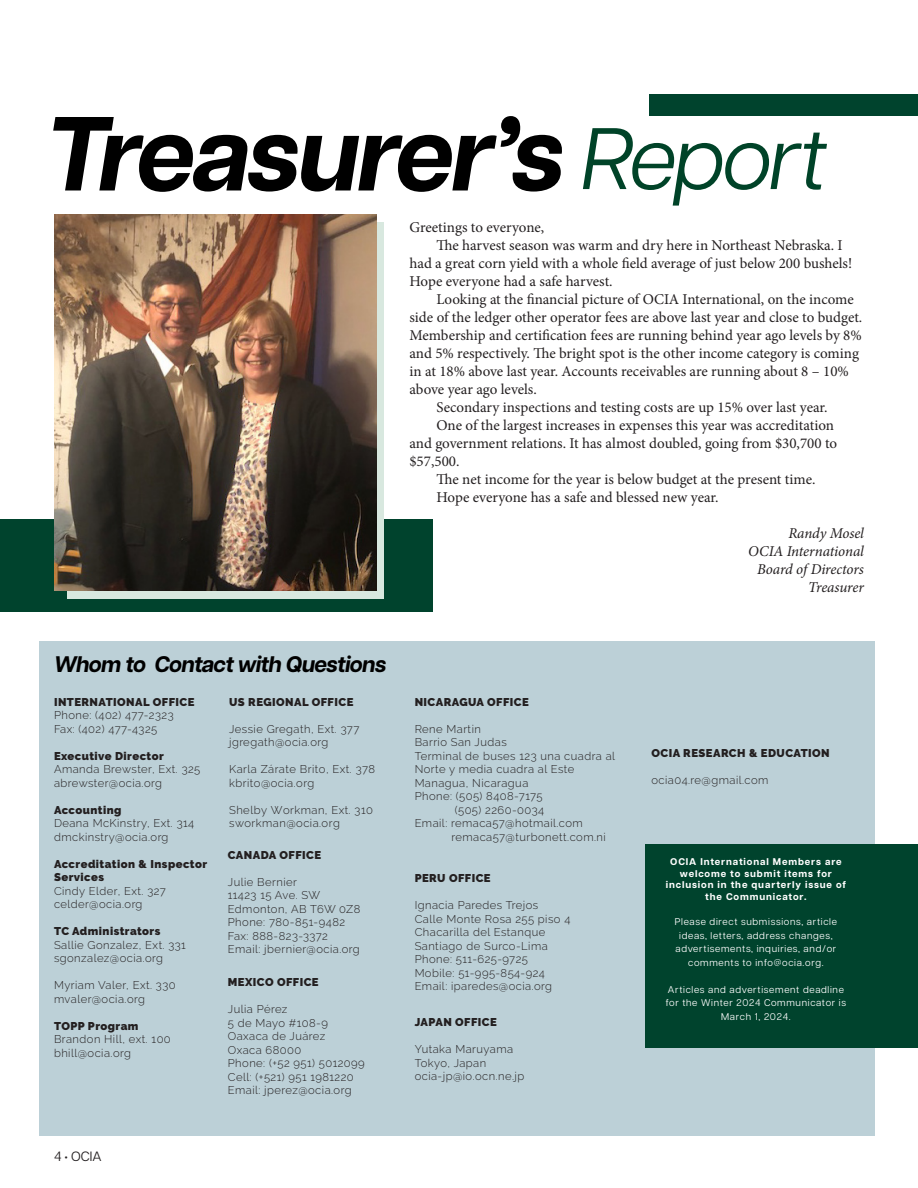
<style>
.page{position:relative;width:918px;height:1188px;background:#fff}
.page>*{position:absolute;margin:0;border:0;box-sizing:border-box;transform-origin:0 0}
.t1{font:italic 700 105px "Articulat CF";letter-spacing:-.03em;color:#000}
.t2{font:italic 87px "Articulat CF";letter-spacing:-.03em;color:#004328}
.t3{font:italic 700 22.5px "Articulat CF";letter-spacing:-.03em;color:#000}
.t4{font:15px/18px "Minion Pro";letter-spacing:-.005em;color:#231f20}
.t5{font:italic 15px "Minion Pro";letter-spacing:-.01em;color:#231f20}
.t6{font:13.5px "Articulat CF";color:#231f20}
.t7{font:300 11.25px "Raleway";letter-spacing:.04em;color:#231f20}
.t8{font:900 11.25px/13.5px "Raleway";letter-spacing:.04em;color:#231f20}
.t9{font:9.75px/13.5px "Articulat CF";letter-spacing:.07em;color:#fff;text-align:center}
.t10{font:700 9.75px/11.7px "Articulat CF";letter-spacing:.09em;color:#fff;text-align:center}
</style>
<div class="page">
<div style="left:0;top:519px;width:432px;height:93px;background:#00432d"></div>
<div style="left:68px;top:222px;width:316px;height:377px;background:#d8e8df"></div>
<img style="left:54px;top:214px;width:322px;height:377px">
<div style="left:39px;top:641px;width:836px;height:495px;background:#bcd0d7"></div>
<div style="left:645px;top:844px;width:273px;height:204px;background:#00432d"></div>
<hr style="left:917px;top:0;width:1px;height:565px;background:#bcd0d7">
<div style="left:649px;top:94px;width:269px;height:22px;background:#00432d"></div>
<p class="t1" style="left:46px;top:76px;width:521px">Treasurer’s</p>
<p class="t2" style="left:581px;top:96px;width:247px">Report</p>
<p class="t4" style="left:409px;top:219px;width:136px">Greetings to everyone,</p>
<p class="t4" style="left:409px;top:237px;width:444px;text-indent:27px">The harvest season was warm and dry here in Northeast Nebraska. I had a great corn yield with a whole field average of just below 200 bushels!<br>Hope everyone had a safe harvest.</p>
<p class="t4" style="left:409px;top:291px;width:454px;text-indent:27px">Looking at the financial picture of OCIA International, on the income side of the ledger other operator fees are above last year and close to budget.<br>Membership and certification fees are running behind year ago levels by 8% and 5% respectively. The bright spot is the other income category is coming in at 18% above last year. Accounts receivables are running about 8 – 10% above year ago levels.</p>
<p class="t4" style="left:436px;top:399px;width:393px">Secondary inspections and testing costs are up 15% over last year.</p>
<p class="t4" style="left:409px;top:417px;width:429px;text-indent:27px">One of the largest increases in expenses this year was accreditation and government relations. It has almost doubled, going from $30,700 to $57,500.</p>
<p class="t4" style="left:436px;top:471px;width:381px">The net income for the year is below budget at the present time.</p>
<p class="t4" style="left:436px;top:489px;width:284px">Hope everyone has a safe and blessed new year.</p>
<p class="t5" style="left:788px;top:523px;width:77px">Randy Mosel</p>
<p class="t5" style="left:748px;top:541px;width:117px">OCIA International</p>
<p class="t5" style="left:757px;top:559px;width:108px">Board of Directors</p>
<p class="t5" style="left:808px;top:577px;width:57px">Treasurer</p>
<p class="t3" style="left:54px;top:647px;width:334px">Whom to Contact with Questions</p>
<p class="t8" style="left:54px;top:695px;width:142px">INTERNATIONAL OFFICE</p>
<p class="t7" style="left:54px;top:709px;width:121px">Phone: (402) 477-2323</p>
<p class="t7" style="left:54px;top:722px;width:105px">Fax: (402) 477-4325</p>
<p class="t8" style="left:54px;top:749px;width:111px">Executive Director</p>
<p class="t7" style="left:54px;top:763px;width:148px">Amanda Brewster, Ext. 325</p>
<p class="t7" style="left:54px;top:776px;width:110px">abrewster@ocia.org</p>
<p class="t8" style="left:54px;top:803px;width:69px">Accounting</p>
<p class="t7" style="left:54px;top:817px;width:142px">Deana McKinstry, Ext. 314</p>
<p class="t7" style="left:54px;top:830px;width:116px">dmckinstry@ocia.org</p>
<p class="t8" style="left:54px;top:857px;width:155px">Accreditation &amp; Inspector<br>Services</p>
<p class="t7" style="left:54px;top:884px;width:113px">Cindy Elder, Ext. 327</p>
<p class="t7" style="left:54px;top:898px;width:90px">celder@ocia.org</p>
<p class="t8" style="left:54px;top:924px;width:108px">TC Administrators</p>
<p class="t7" style="left:54px;top:938px;width:133px">Sallie Gonzalez, Ext. 331</p>
<p class="t7" style="left:54px;top:952px;width:111px">sgonzalez@ocia.org</p>
<p class="t7" style="left:54px;top:979px;width:123px">Myriam Valer, Ext. 330</p>
<p class="t7" style="left:54px;top:992px;width:92px">mvaler@ocia.org</p>
<p class="t8" style="left:54px;top:1019px;width:86px">TOPP Program</p>
<p class="t7" style="left:54px;top:1033px;width:118px">Brandon Hill, ext. 100</p>
<p class="t7" style="left:54px;top:1046px;width:78px">bhill@ocia.org</p>
<p class="t8" style="left:229px;top:695px;width:126px">US REGIONAL OFFICE</p>
<p class="t7" style="left:229px;top:722px;width:132px">Jessie Gregath, Ext. 377</p>
<p class="t7" style="left:229px;top:736px;width:101px">jgregath@ocia.org</p>
<p class="t7" style="left:229px;top:763px;width:148px">Karla Zárate Brito, Ext. 378</p>
<p class="t7" style="left:229px;top:776px;width:87px">kbrito@ocia.org</p>
<p class="t7" style="left:229px;top:803px;width:145px">Shelby Workman, Ext. 310</p>
<p class="t7" style="left:229px;top:817px;width:112px">sworkman@ocia.org</p>
<p class="t8" style="left:228px;top:848px;width:95px">CANADA OFFICE</p>
<p class="t7" style="left:228px;top:875px;width:71px">Julie Bernier</p>
<p class="t7" style="left:228px;top:889px;width:94px">11423 15 Ave. SW</p>
<p class="t7" style="left:228px;top:902px;width:134px">Edmonton, AB T6W 0Z8</p>
<p class="t7" style="left:228px;top:916px;width:119px">Phone: 780-851-9482</p>
<p class="t7" style="left:228px;top:929px;width:101px">Fax: 888-823-3372</p>
<p class="t7" style="left:228px;top:943px;width:133px">Email: jbernier@ocia.org</p>
<p class="t8" style="left:228px;top:976px;width:92px">MEXICO OFFICE</p>
<p class="t7" style="left:228px;top:1003px;width:61px">Julia Pérez</p>
<p class="t7" style="left:228px;top:1016px;width:102px">5 de Mayo #108-9</p>
<p class="t7" style="left:228px;top:1030px;width:99px">Oaxaca de Juárez</p>
<p class="t7" style="left:228px;top:1043px;width:75px">Oxaca 68000</p>
<p class="t7" style="left:228px;top:1057px;width:138px">Phone: (+52 951) 5012099</p>
<p class="t7" style="left:228px;top:1070px;width:127px">Cell: (+521) 951 1981220</p>
<p class="t7" style="left:228px;top:1084px;width:125px">Email: jperez@ocia.org</p>
<p class="t6" style="left:54px;top:1147px;width:49px">4 • OCIA</p>
<p class="t8" style="left:415px;top:695px;width:116px">NICARAGUA OFFICE</p>
<p class="t7" style="left:415px;top:722px;width:68px">Rene Martin</p>
<p class="t7" style="left:415px;top:736px;width:94px">Barrio San Judas</p>
<p class="t7" style="left:415px;top:749px;width:202px">Terminal de buses 123 una cuadra al</p>
<p class="t7" style="left:415px;top:763px;width:161px">Norte y media cuadra al Este</p>
<p class="t7" style="left:415px;top:776px;width:115px">Managua, Nicaragua</p>
<p class="t7" style="left:415px;top:790px;width:129px">Phone: (505) 8408-7175</p>
<p class="t7" style="left:455px;top:803px;width:91px">(505) 2260-0034</p>
<p class="t7" style="left:415px;top:817px;width:170px">Email: remaca57@hotmail.com</p>
<p class="t7" style="left:451px;top:830px;width:156px">remaca57@turbonett.com.ni</p>
<p class="t8" style="left:415px;top:872px;width:77px">PERU OFFICE</p>
<p class="t7" style="left:415px;top:899px;width:125px">Ignacia Paredes Trejos</p>
<p class="t7" style="left:415px;top:912px;width:157px">Calle Monte Rosa 255 piso 4</p>
<p class="t7" style="left:415px;top:926px;width:132px">Chacarilla del Estanque</p>
<p class="t7" style="left:415px;top:939px;width:135px">Santiago de Surco-Lima</p>
<p class="t7" style="left:415px;top:953px;width:115px">Phone: 511-625-9725</p>
<p class="t7" style="left:415px;top:966px;width:132px">Mobile: 51-995-854-924</p>
<p class="t7" style="left:415px;top:980px;width:139px">Email: iparedes@ocia.org</p>
<p class="t8" style="left:415px;top:1016px;width:84px">JAPAN OFFICE</p>
<p class="t7" style="left:415px;top:1043px;width:100px">Yutaka Maruyama</p>
<p class="t7" style="left:415px;top:1056px;width:73px">Tokyo, Japan</p>
<p class="t7" style="left:415px;top:1070px;width:111px">ocia-jp@io.ocn.ne.jp</p>
<p class="t8" style="left:651px;top:747px;width:180px">OCIA RESEARCH &amp; EDUCATION</p>
<p class="t7" style="left:651px;top:774px;width:119px">ocia04.re@gmail.com</p>
<p class="t10" style="left:666px;top:856px;width:182px">OCIA International Members are welcome to submit items for inclusion in the quarterly issue of the Communicator.</p>
<p class="t9" style="left:675px;top:915px;width:164px">Please direct submissions, article ideas, letters, address changes, advertisements, inquiries, and/or comments to info@ocia.org.</p>
<p class="t9" style="left:666px;top:982px;width:182px">Articles and advertisement deadline for the Winter 2024 Communicator is<br>March 1, 2024.</p>
</div>
